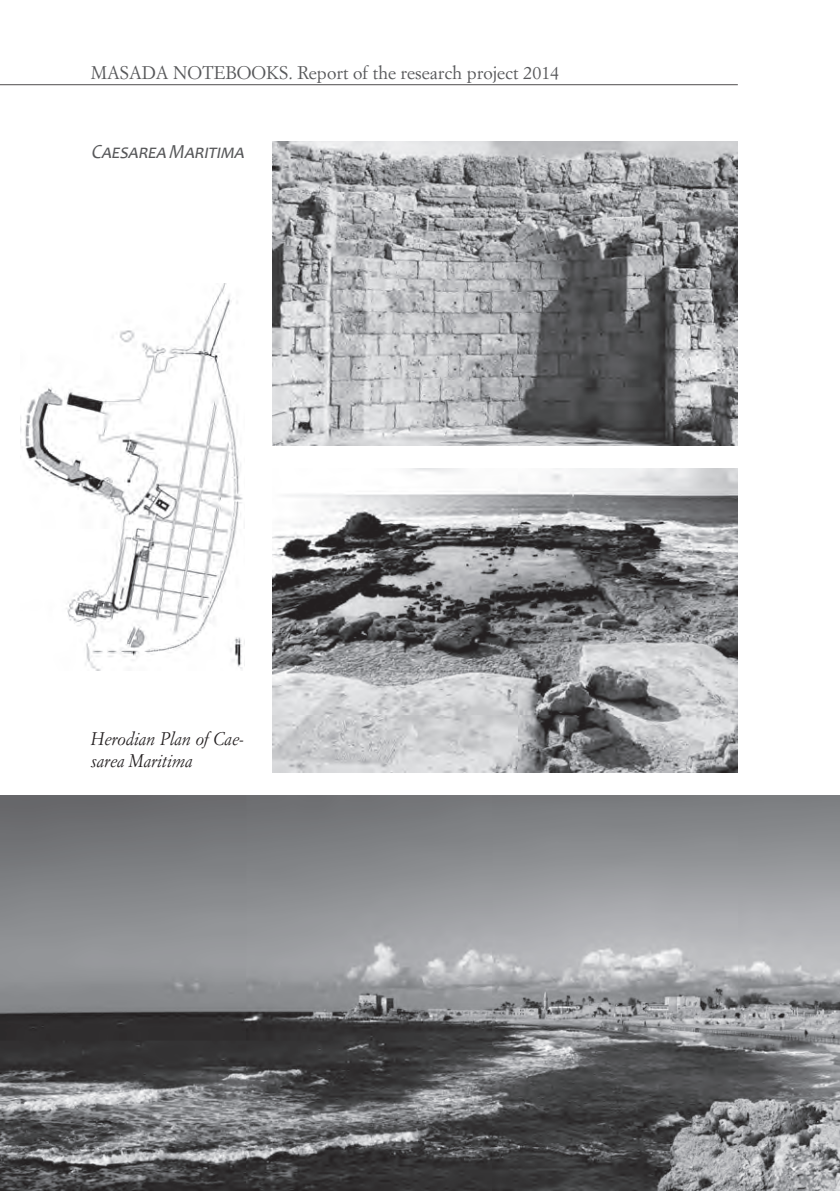
<style>
.page{position:relative;width:840px;height:1191px;background:#fff}
.page>*{position:absolute;margin:0;border:0;box-sizing:border-box;transform-origin:0 0}
.t1{font:italic 20px "Candara";color:#57585a;scale:.93 1}
.t2{font:18px "Simoncini Garamond Std";color:#57585a}
.t3{font:italic 18px/21.6px "Simoncini Garamond Std";letter-spacing:-.01em;color:#231f20;scale:.96 1}
</style>
<div class="page">
<hr style="left:0;top:84px;width:737px;height:1px;background:#231f20">
<img style="left:0;top:795px;width:839px;height:396px">
<img style="left:272px;top:142px;width:465px;height:303px">
<img style="left:272px;top:468px;width:465px;height:304px">
<img style="left:21px;top:283px;width:222px;height:387px">
<p class="t2" style="left:91px;top:62px;width:30px">Masada</p>
<p class="t2" style="left:173px;top:62px;width:28px">Notebooks</p>
<p class="t2" style="left:288px;top:62px;width:272px">. Report of the research project 2014</p>
<p class="t1" style="left:91px;top:139px;width:171px">CaesareaMaritima</p>
<p class="t3" style="left:91px;top:728px;width:161px">Herodian Plan of Cae&shy;sarea Maritima</p>
</div>
